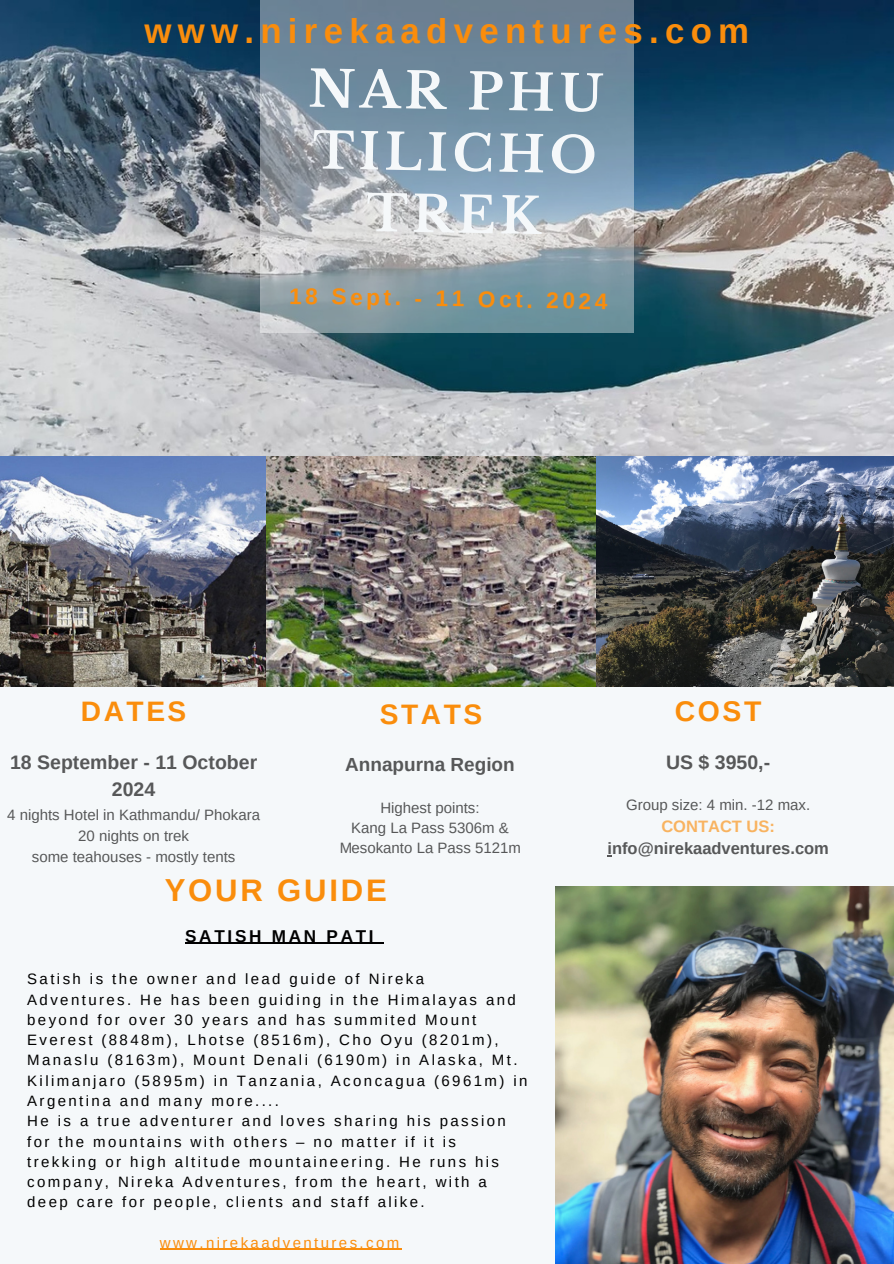
<style>
.page{position:relative;width:894px;height:1264px;background:#fff}
.page>*{position:absolute;margin:0;border:0;box-sizing:border-box;transform-origin:0 0}
.t1{font:700 49.8px/61.7px "Libre Baskerville";color:#f5f8fa;text-align:center}
.t2{font:700 34.8px "Arimo";letter-spacing:.18em;color:#fa8d0c}
.t3{font:700 31.05px "Arimo";letter-spacing:.09em;color:#fa8d0c}
.t4{font:700 28.35px "Arimo";color:#fa8d0c}
.t5{font:700 28.2px "Arimo";letter-spacing:.09em;color:#fa8d0c}
.t6{font:700 22.65px "Arimo";color:#fa8d0c}
.t7{font:700 19.5px/27.3px "Arimo";color:#000;text-align:center}
.t8{font:700 18.9px "Arimo";color:#000}
.t9{font:700 17.1px "Arimo";letter-spacing:.16em;color:#000}
.t10{font:700 16.5px "Arimo";color:#000}
.t11{font:700 16.5px "Arimo";color:#fa8d0c}
.t12{font:15px/20.2px "Arimo";letter-spacing:.16em;color:#000}
.t13{font:15px/20.9px "Arimo";color:#000;text-align:center}
.t14{font:15px "Arimo";letter-spacing:.16em;color:#fa8d0c}
</style>
<div class="page">
<div style="left:0;top:0;width:893px;height:1263px;background:#f5f8fa"></div>
<img style="left:0;top:0;width:893px;height:686px">
<svg style="left:260px;top:0;width:373px;height:333px"></svg>
<img style="left:555px;top:886px;width:338px;height:377px">
<hr style="left:185px;top:942px;width:191px;height:1px;background:#000">
<hr style="left:160px;top:1248px;width:241px;height:1px;background:#fa8d0c">
<h1 class="t2" style="left:144px;top:11px;width:606px">www.nirekaadventures.com</h1>
<h2 class="t1" style="left:309px;top:58px;width:296px;rotate:1deg">NAR PHU<br>TILICHO<br>TREK</h2>
<p class="t6" style="left:289px;top:283px;width:320px;rotate:1deg">18 Sept. - 11 Oct. 2024</p>
<h4 class="t5" style="left:81px;top:695px;width:107px">DATES</h4>
<h3 class="t7" style="left:10px;top:748px;width:249px">18 September - 11 October<br>2024</h3>
<p class="t13" style="left:7px;top:804px;width:254px">4 nights Hotel in Kathmandu/ Phokara<br>20 nights on trek<br>some teahouses - mostly tents</p>
<h6 class="t5" style="left:379px;top:698px;width:104px">STATS</h6>
<p class="t8" style="left:345px;top:754px;width:171px">Annapurna Region</p>
<p class="t13" style="left:339px;top:797px;width:183px;line-height:20.2px">Highest points:<br>Kang La Pass 5306m &amp;<br>Mesokanto La Pass 5121m</p>
<p class="t3" style="left:165px;top:872px;width:224px">YOUR GUIDE</p>
<p class="t9" style="left:185px;top:926px;width:190px">SATISH MAN PATI</p>
<p class="t12" style="left:27px;top:969px;width:501px">Satish is the owner and lead guide of Nireka Adventures. He has been guiding in the Himalayas and beyond for over 30 years and has summited Mount Everest (8848m), Lhotse (8516m), Cho Oyu (8201m), Manaslu (8163m), Mount Denali (6190m) in Alaska, Mt.<br>Kilimanjaro (5895m) in Tanzania, Aconcagua (6961m) in Argentina and many more....</p>
<p class="t12" style="left:27px;top:1110px;width:480px">He is a true adventurer and loves sharing his passion for the mountains with others – no matter if it is trekking or high altitude mountaineering. He runs his company, Nireka Adventures, from the heart, with a deep care for people, clients and staff alike.</p>
<h3 class="t14" style="left:160px;top:1234px;width:241px">www.nirekaadventures.com</h3>
<h3 class="t4" style="left:674px;top:695px;width:88px">COST</h3>
<h3 class="t7" style="left:666px;top:748px;width:106px">US $ 3950,-</h3>
<p class="t13" style="left:625px;top:794px;width:186px">Group size: 4 min. -12 max.</p>
<p class="t11" style="left:661px;top:816px;width:115px">CONTACT US:</p>
<p class="t10" style="left:607px;top:839px;width:223px">info@nirekaadventures.com</p>
</div>
